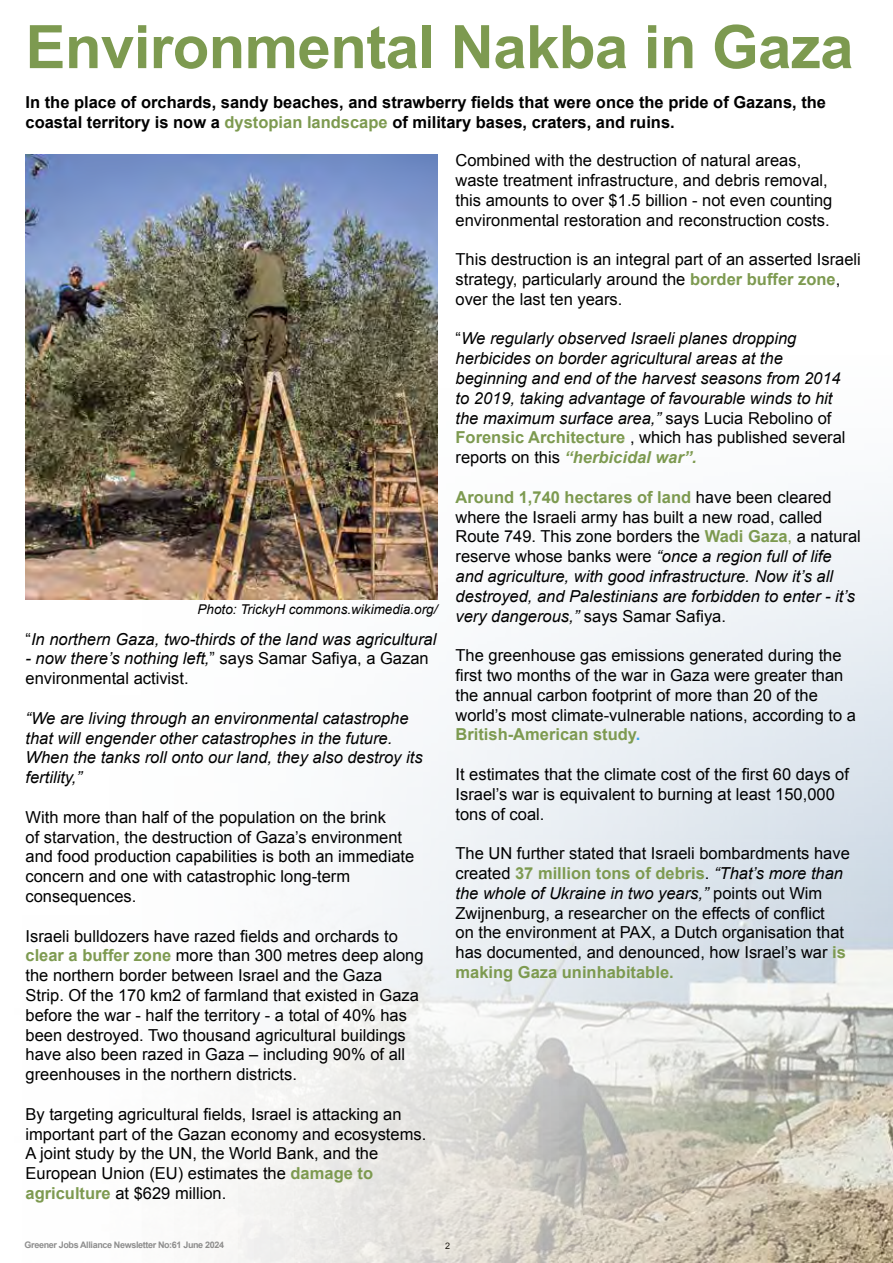
<style>
.page{position:relative;width:893px;height:1263px;background:#fff}
.page>*{position:absolute;margin:0;border:0;box-sizing:border-box;transform-origin:0 0}
.t1{font:700 60px "Arial";letter-spacing:-.01em;color:#7d9a50}
.t2{font:16.5px/19.8px "Arial";color:#000}
.t3{font:italic 16.5px/19.8px "Arial";color:#000}
.t4{font:700 16.5px/19.8px "Arial";color:#000}
.t5{font:italic 13.5px "Arial";color:#000}
.t6{font:700 9px "Arial";letter-spacing:-.04em;color:#8f8f8f}
.t7{font:9px "Arial";color:#000}
.s1{color:#7d9a50}
.s2{font-style:normal}
.s3{font-style:italic}
.s4{font-weight:700;color:#7d9a50}
.s5{font-weight:700;font-style:normal;color:#7d9a50}
.s6{font-style:normal;color:#7d9a50}
.s7{font-weight:700;color:#36a7e9}
</style>
<div class="page">
<img style="left:25px;top:328px;width:868px;height:935px">
<img style="left:26px;top:154px;width:411px;height:446px">
<h1 class="t1" style="left:26px;top:8px;width:829px">Environmental Nakba in Gaza</h1>
<p class="t4" style="left:26px;top:93px;width:802px">In the place of orchards, sandy beaches, and strawberry fields that were once the pride of Gazans, the coastal territory is now a <span class="s1">dystopian landscape</span> of military bases, craters, and ruins.</p>
<p class="t5" style="left:198px;top:600px;width:241px">Photo: TrickyH commons.wikimedia.org/</p>
<p class="t3" style="left:26px;top:629px;width:412px"><span class="s2">“</span>In northern Gaza, two-thirds of the land was agricultural</p>
<p class="t2" style="left:26px;top:649px;width:405px"><span class="s3">- now there’s nothing left,</span>” says Samar Safiya, a Gazan environmental activist.</p>
<p class="t3" style="left:26px;top:708px;width:399px">“We are living through an environmental catastrophe that will engender other catastrophes in the future.<br>When the tanks roll onto our land, they also destroy its fertility,”</p>
<p class="t2" style="left:26px;top:807px;width:390px">With more than half of the population on the brink<br>of starvation, the destruction of Gaza’s environment and food production capabilities is both an immediate concern and one with catastrophic long-term consequences.</p>
<p class="t2" style="left:26px;top:926px;width:400px">Israeli bulldozers have razed fields and orchards to <span class="s4">clear a buffer zone</span> more than 300 metres deep along the northern border between Israel and the Gaza Strip. Of the 170 km2 of farmland that existed in Gaza before the war - half the territory - a total of 40% has been destroyed. Two thousand agricultural buildings have also been razed in Gaza – including 90% of all greenhouses in the northern districts.</p>
<p class="t2" style="left:26px;top:1104px;width:402px">By targeting agricultural fields, Israel is attacking an important part of the Gazan economy and ecosystems.<br>A joint study by the UN, the World Bank, and the European Union (EU) estimates the <span class="s4">damage to agriculture</span> at $629 million.</p>
<p class="t2" style="left:455px;top:151px;width:378px">Combined with the destruction of natural areas, waste treatment infrastructure, and debris removal, this amounts to over $1.5 billion - not even counting environmental restoration and reconstruction costs.</p>
<p class="t2" style="left:455px;top:250px;width:407px">This destruction is an integral part of an asserted Israeli strategy, particularly around the <span class="s4">border buffer zone</span>, over the last ten years.</p>
<p class="t3" style="left:455px;top:329px;width:392px"><span class="s2">“</span>We regularly observed Israeli planes dropping herbicides on border agricultural areas at the beginning and end of the harvest seasons from 2014 to 2019, taking advantage of favourable winds to hit the maximum surface area,” <span class="s2">says Lucia Rebolino of </span><span class="s5">Forensic Architecture</span> <span class="s2">, which has published several reports on this</span> <span class="s4">“herbicidal war”.</span></p>
<p class="t3" style="left:455px;top:487px;width:407px"><span class="s5">Around 1,740 hectares of land</span> <span class="s2">have been cleared where the Israeli army has built a new road, called Route 749. This zone borders the</span> <span class="s5">Wadi Gaza</span><span class="s6">,</span> <span class="s2">a natural reserve whose banks were</span> “once a region full of life and agriculture, with good infrastructure. Now it’s all destroyed, and Palestinians are forbidden to enter - it’s very dangerous,” <span class="s2">says Samar Safiya.</span></p>
<p class="t2" style="left:455px;top:646px;width:402px">The greenhouse gas emissions generated during the first two months of the war in Gaza were greater than the annual carbon footprint of more than 20 of the world’s most climate-vulnerable nations, according to a <span class="s4">British-American study</span><span class="s7">.</span></p>
<p class="t2" style="left:455px;top:764px;width:395px">It estimates that the climate cost of the first 60 days of<br>Israel’s war is equivalent to burning at least 150,000 tons of coal.</p>
<p class="t2" style="left:455px;top:844px;width:396px">The UN further stated that Israeli bombardments have created <span class="s4">37 million tons of debris</span>. <span class="s3">“That’s more than the whole of Ukraine in two years,”</span> points out Wim Zwijnenburg, a researcher on the effects of conflict<br>on the environment at PAX, a Dutch organisation that has documented, and denounced, how Israel’s war <span class="s4">is making Gaza uninhabitable.</span></p>
<p class="t6" style="left:25px;top:1239px;width:201px">Greener Jobs Alliance Newsletter No:61 June 2024</p>
<p class="t7" style="left:445px;top:1239px;width:7px">2</p>
</div>
